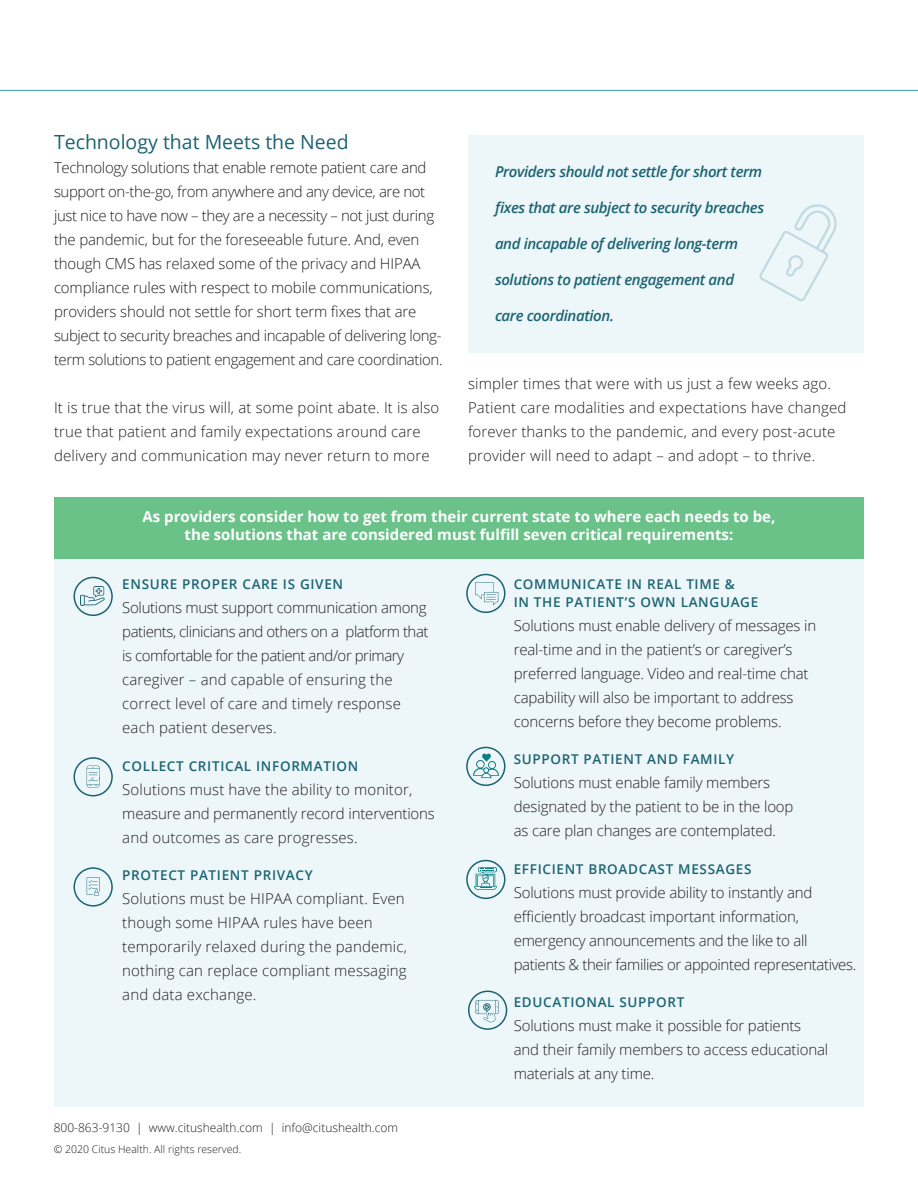
<style>
.page{position:relative;width:918px;height:1188px;background:#fff}
.page>*{position:absolute;margin:0;border:0;box-sizing:border-box;transform-origin:0 0}
.t1{font:19.5px "Open Sans";color:#1b6372}
.t2{font:300 15px/24px "Open Sans";letter-spacing:-.01em;color:#231f20}
.t3{font:300 15px/24px "Open Sans";letter-spacing:.01em;color:#231f20}
.t4{font:italic 600 15px "Open Sans";letter-spacing:-.025em;color:#1b6372}
.t5{font:700 15px/18px "Open Sans";color:#fff;text-align:center}
.t6{font:600 13.5px/18px "Open Sans";letter-spacing:.05em;color:#1b6372}
.t7{font:300 12px "Open Sans";color:#231f20}
.t8{font:300 10.5px "Open Sans";color:#231f20}
</style>
<div class="page">
<div style="left:468px;top:135px;width:396px;height:218px;background:#edf7fa"></div>
<div style="left:54px;top:497px;width:810px;height:65px;background:#6ac289"></div>
<div style="left:54px;top:559px;width:810px;height:548px;background:#edf7fa"></div>
<hr style="left:0;top:90px;width:918px;height:1px;background:#349db3">
<div style="left:73px;top:577px;width:40px;height:39px;border:2px solid #1b6372;border-radius:50%"></div>
<div style="left:466px;top:574px;width:39px;height:39px;border:2px solid #1b6372;border-radius:50%"></div>
<div style="left:466px;top:747px;width:39px;height:39px;border:2px solid #1b6372;border-radius:50%"></div>
<div style="left:466px;top:860px;width:39px;height:39px;border:2px solid #1b6372;border-radius:50%"></div>
<div style="left:73px;top:757px;width:40px;height:39px;border:2px solid #1b6372;border-radius:50%"></div>
<div style="left:73px;top:867px;width:40px;height:40px;border:2px solid #1b6372;border-radius:50%"></div>
<div style="left:468px;top:991px;width:39px;height:39px;border:2px solid #1b6372;border-radius:50%"></div>
<img style="left:81px;top:587px;width:23px;height:19px">
<svg style="left:475px;top:582px;width:23px;height:23px"></svg>
<svg style="left:87px;top:766px;width:13px;height:21px"></svg>
<svg style="left:87px;top:877px;width:13px;height:19px"></svg>
<svg style="left:475px;top:1000px;width:24px;height:22px"></svg>
<svg style="left:473px;top:753px;width:26px;height:25px"></svg>
<svg style="left:474px;top:867px;width:23px;height:23px"></svg>
<svg style="left:759px;top:204px;width:78px;height:97px"></svg>
<h1 class="t1" style="left:54px;top:129px;width:296px">Technology that Meets the Need</h1>
<p class="t2" style="left:54px;top:155px;width:390px">Technology solutions that enable remote patient care and support on-the-go, from anywhere and any device, are not just nice to have now – they are a necessity – not just during the pandemic, but for the foreseeable future. And, even though CMS has relaxed some of the privacy and HIPAA compliance rules with respect to mobile communications, providers should not settle for short term fixes that are subject to security breaches and incapable of delivering long&shy;term solutions to patient engagement and care coordination.</p>
<p class="t3" style="left:54px;top:395px;width:387px">It is true that the virus will, at some point abate. It is also true that patient and family expectations around care delivery and communication may never return to more</p>
<p class="t4" style="left:495px;top:162px;width:269px">Providers should not settle for short term</p>
<p class="t4" style="left:495px;top:198px;width:271px">fixes that are subject to security breaches</p>
<p class="t4" style="left:495px;top:234px;width:245px">and incapable of delivering long-term</p>
<p class="t4" style="left:495px;top:270px;width:241px">solutions to patient engagement and</p>
<p class="t4" style="left:495px;top:306px;width:121px">care coordination.</p>
<p class="t3" style="left:468px;top:371px;width:380px">simpler times that were with us just a few weeks ago.<br>Patient care modalities and expectations have changed forever thanks to the pandemic, and every post-acute provider will need to adapt – and adopt – to thrive.</p>
<p class="t5" style="left:143px;top:507px;width:634px">As providers consider how to get from their current state to where each needs to be, the solutions that are considered must fulfill seven critical requirements:</p>
<p class="t6" style="left:122px;top:575px;width:222px">ENSURE PROPER CARE IS GIVEN</p>
<p class="t2" style="left:122px;top:595px;width:308px">Solutions must support communication among patients, clinicians and others on a platform that is comfortable for the patient and/or primary caregiver – and capable of ensuring the correct level of care and timely response each patient deserves.</p>
<p class="t6" style="left:122px;top:757px;width:238px">COLLECT CRITICAL INFORMATION</p>
<p class="t3" style="left:122px;top:777px;width:314px">Solutions must have the ability to monitor, measure and permanently record interventions and outcomes as care progresses.</p>
<p class="t6" style="left:122px;top:866px;width:192px">PROTECT PATIENT PRIVACY</p>
<p class="t3" style="left:122px;top:886px;width:286px">Solutions must be HIPAA compliant. Even though some HIPAA rules have been temporarily relaxed during the pandemic, nothing can replace compliant messaging and data exchange.</p>
<p class="t7" style="left:54px;top:1120px;width:346px">800-863-9130 | www.citushealth.com | info@citushealth.com</p>
<p class="t8" style="left:54px;top:1142px;width:189px">© 2020 Citus Health. All rights reserved.</p>
<p class="t6" style="left:514px;top:574px;width:246px">COMMUNICATE IN REAL TIME &amp;<br>IN THE PATIENT’S OWN LANGUAGE</p>
<p class="t2" style="left:514px;top:613px;width:304px">Solutions must enable delivery of messages in real-time and in the patient’s or caregiver’s preferred language. Video and real-time chat capability will also be important to address concerns before they become problems.</p>
<p class="t6" style="left:514px;top:750px;width:222px">SUPPORT PATIENT AND FAMILY</p>
<p class="t2" style="left:514px;top:770px;width:281px">Solutions must enable family members designated by the patient to be in the loop as care plan changes are contemplated.</p>
<p class="t6" style="left:514px;top:859px;width:239px">EFFICIENT BROADCAST MESSAGES</p>
<p class="t2" style="left:514px;top:880px;width:344px">Solutions must provide ability to instantly and efficiently broadcast important information, emergency announcements and the like to all patients &amp; their families or appointed representatives.</p>
<p class="t6" style="left:514px;top:993px;width:172px">EDUCATIONAL SUPPORT</p>
<p class="t2" style="left:514px;top:1013px;width:316px">Solutions must make it possible for patients and their family members to access educational materials at any time.</p>
</div>
